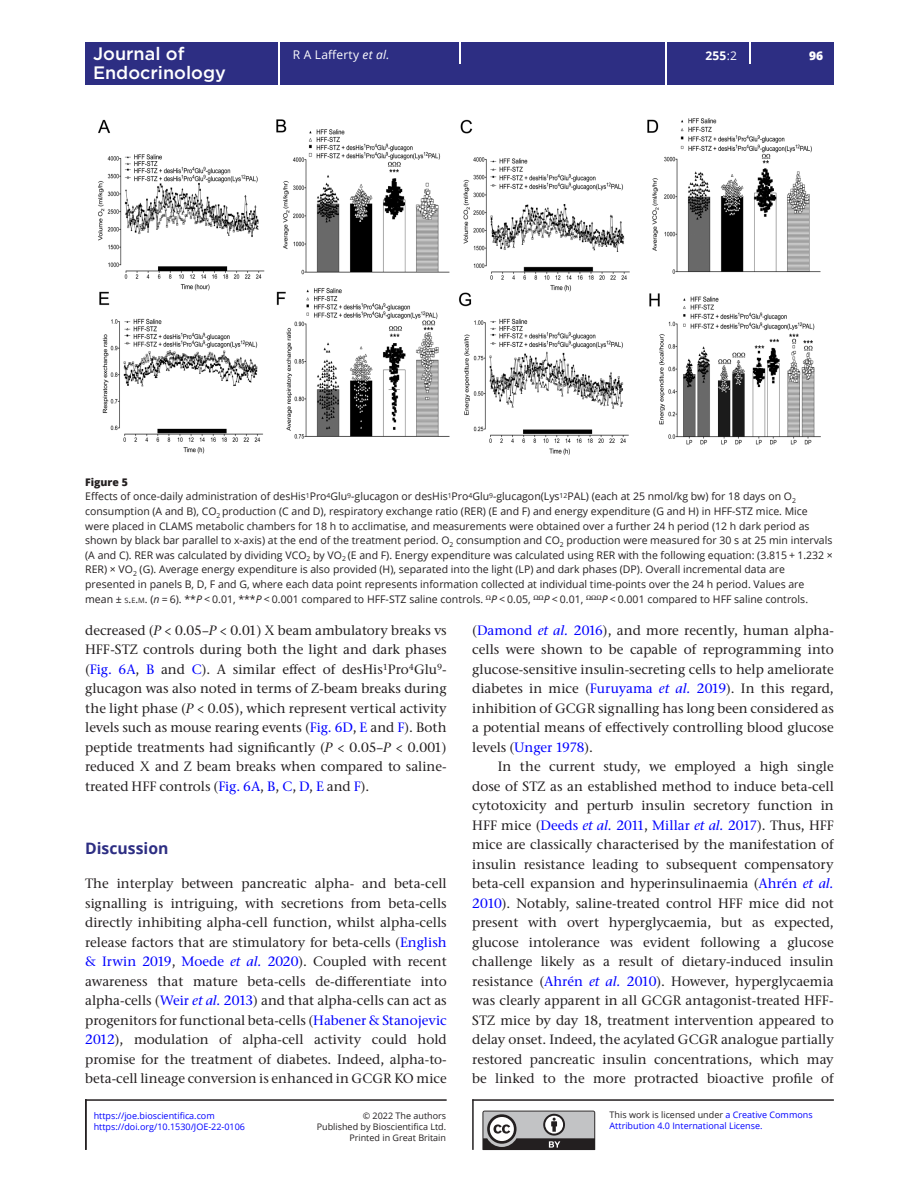
<style>
.page{position:relative;width:919px;height:1187px;background:#fff}
.page>*{position:absolute;margin:0;border:0;box-sizing:border-box;transform-origin:0 0}
.t1{font:500 18px "Gotham";color:#fff}
.t2{font:700 15.75px "Open Sans";color:#2d2e83}
.TXT{font:500 13.5px/19.5px "Stone Serif ITC Pro";color:#231f20;text-align:justify}
.TXI{font:500 13.5px/19.5px "Stone Serif ITC Pro";color:#231f20;text-align:justify}
.t3{font:12px "Open Sans";letter-spacing:.015em;color:#fff}
.t4{font:700 12px "Open Sans";color:#fff}
.t5{font:800 12px "Open Sans";color:#fff}
.FC{font:10.5px/14.7px "Open Sans";color:#231f20}
.FC-2{font:800 10.5px "Open Sans";color:#231f20}
.t6{font:9px/11.2px "Open Sans";color:#00f}
.t7{font:9px/10.8px "Open Sans";color:#231f20;text-align:right}
.s1{font-style:italic}
.s2{font-weight:400}
.s3{font-size:7.35px}
.s4{font-style:inherit}
.s5{color:#00f}
.s6{font-style:italic;color:#00f}
.s7{color:#231f20}
</style>
<div class="page">
<div style="left:85px;top:42px;width:749px;height:43px;background:#2d2e83"></div>
<hr style="left:278px;top:42px;width:1px;height:43px;background:#fff">
<hr style="left:665px;top:42px;width:1px;height:43px;background:#fff">
<svg style="left:459px;top:42px;width:1px;height:21px"></svg>
<svg style="left:749px;top:42px;width:1px;height:21px"></svg>
<img style="left:98px;top:118px;width:723px;height:337px">
<svg style="left:482px;top:1110px;width:113px;height:39px;background:#919091"></svg>
<hr style="left:85px;top:1099px;width:361px;height:1px;background:#231f20">
<hr style="left:85px;top:1099px;width:2px;height:50px;background:#231f20">
<hr style="left:472px;top:1099px;width:1px;height:50px;background:#231f20">
<hr style="left:472px;top:1099px;width:361px;height:1px;background:#231f20">
<h1 class="t1" style="left:93px;top:41px;width:93px">Journal of</h1>
<p class="t3" style="left:293px;top:47px;width:98px">R A Lafferty <span class="s1">et al.</span></p>
<p class="t4" style="left:705px;top:47px;width:33px">255<span class="s2">:2</span></p>
<p class="t5" style="left:809px;top:46px;width:16px">96</p>
<h1 class="t1" style="left:93px;top:61px;width:134px">Endocrinology</h1>
<p class="FC-2" style="left:85px;top:474px;width:44px">Figure 5</p>
<p class="FC" style="left:85px;top:489px;width:749px">Effects of once-daily administration of desHis<sup>1</sup>Pro<sup>4</sup>Glu<sup>9</sup>-glucagon or desHis<sup>1</sup>Pro<sup>4</sup>Glu<sup>9</sup>-glucagon(Lys<sup>12</sup>PAL) (each at 25 nmol/kg bw) for 18 days on O<sub>2 </sub>consumption (A and B), CO<sub>2</sub> production (C and D), respiratory exchange ratio (RER) (E and F) and energy expenditure (G and H) in HFF-STZ mice. Mice were placed in CLAMS metabolic chambers for 18 h to acclimatise, and measurements were obtained over a further 24 h period (12 h dark period as shown by black bar parallel to x-axis) at the end of the treatment period. O<sub>2</sub> consumption and CO<sub>2</sub> production were measured for 30 s at 25 min intervals (A and C). RER was calculated by dividing VCO<sub>2</sub> by VO<sub>2</sub> (E and F). Energy expenditure was calculated using RER with the following equation: (3.815 + 1.232 × RER) × VO<sub>2</sub> (G). Average energy expenditure is also provided (H), separated into the light (LP) and dark phases (DP). Overall incremental data are presented in panels B, D, F and G, where each data point represents information collected at individual time-points over the 24 h period. Values are mean ± <span class="s3">S</span><span class="s4">.</span><span class="s3">E</span><span class="s4">.</span><span class="s3">M</span><span class="s4">.</span> (<span class="s1">n</span> = 6). **<span class="s1">P</span> &lt; 0.01, ***<span class="s1">P</span> &lt; 0.001 compared to HFF-STZ saline controls. <sup>Ω</sup><span class="s1">P</span> &lt; 0.05, <sup>ΩΩ</sup><span class="s1">P</span> &lt; 0.01, <sup>ΩΩΩ</sup><span class="s1">P</span> &lt; 0.001 compared to HFF saline controls.</p>
<p class="TXT" style="left:85px;top:620px;width:363px">decreased (<span class="s1">P</span> &lt; 0.05–<span class="s1">P</span> &lt; 0.01) X beam ambulatory breaks vs HFF-STZ controls during both the light and dark phases (<span class="s5">Fig. 6A</span>, <span class="s5">B</span> and <span class="s5">C</span>). A similar effect of desHis<sup>1</sup>Pro<sup>4</sup>Glu<sup>9</sup>- glucagon was also noted in terms of Z-beam breaks during the light phase (<span class="s1">P</span> &lt; 0.05), which represent vertical activity levels such as mouse rearing events (<span class="s5">Fig. 6D</span>, <span class="s5">E</span> and <span class="s5">F</span>). Both peptide treatments had significantly (<span class="s1">P</span> &lt; 0.05–<span class="s1">P</span> &lt; 0.001) reduced X and Z beam breaks when compared to saline&shy;treated HFF controls (<span class="s5">Fig. 6A</span>, <span class="s5">B</span>, <span class="s5">C</span>, <span class="s5">D</span>, <span class="s5">E</span> and <span class="s5">F</span>).</p>
<h1 class="t2" style="left:85px;top:837px;width:85px">Discussion</h1>
<p class="TXT" style="left:85px;top:873px;width:363px">The interplay between pancreatic alpha- and beta-cell signalling is intriguing, with secretions from beta-cells directly inhibiting alpha-cell function, whilst alpha-cells release factors that are stimulatory for beta-cells (<span class="s5">English &amp; Irwin 2019</span>, <span class="s5">Moede</span> <span class="s6">et al.</span> <span class="s5">2020</span>). Coupled with recent awareness that mature beta-cells de-differentiate into alpha-cells (<span class="s5">Weir</span> <span class="s6">et al.</span> <span class="s5">2013</span>) and that alpha-cells can act as progenitors for functional beta-cells (<span class="s5">Habener &amp; Stanojevic 2012</span>), modulation of alpha-cell activity could hold promise for the treatment of diabetes. Indeed, alpha-to&shy;beta-cell lineage conversion is enhanced in GCGR KO mice</p>
<p class="TXT" style="left:472px;top:620px;width:363px">(<span class="s5">Damond</span> <span class="s6">et al.</span> <span class="s5">2016</span>), and more recently, human alpha&shy;cells were shown to be capable of reprogramming into glucose-sensitive insulin-secreting cells to help ameliorate diabetes in mice (<span class="s5">Furuyama</span> <span class="s6">et al.</span> <span class="s5">2019</span>). In this regard, inhibition of GCGR signalling has long been considered as a potential means of effectively controlling blood glucose levels (<span class="s5">Unger 1978</span>).</p>
<p class="TXI" style="left:472px;top:756px;width:363px;text-indent:26px">In the current study, we employed a high single dose of STZ as an established method to induce beta-cell cytotoxicity and perturb insulin secretory function in HFF mice (<span class="s5">Deeds</span> <span class="s6">et al.</span> <span class="s5">2011</span>, <span class="s5">Millar</span> <span class="s6">et al.</span> <span class="s5">2017</span>). Thus, HFF mice are classically characterised by the manifestation of insulin resistance leading to subsequent compensatory beta-cell expansion and hyperinsulinaemia (<span class="s5">Ahrén</span> <span class="s6">et al.<br></span><span class="s5">2010</span>). Notably, saline-treated control HFF mice did not present with overt hyperglycaemia, but as expected, glucose intolerance was evident following a glucose challenge likely as a result of dietary-induced insulin resistance (<span class="s5">Ahrén</span> <span class="s6">et al.</span> <span class="s5">2010</span>). However, hyperglycaemia was clearly apparent in all GCGR antagonist-treated HFF-STZ mice by day 18, treatment intervention appeared to delay onset. Indeed, the acylated GCGR analogue partially restored pancreatic insulin concentrations, which may be linked to the more protracted bioactive profile of</p>
<p class="t6" style="left:94px;top:1109px;width:123px">https://joe.bioscientifica.com</p>
<p class="t7" style="left:317px;top:1110px;width:131px">© 2022 The authors<br>Published by Bioscientifica Ltd.<br>Printed in Great Britain</p>
<p class="t6" style="left:609px;top:1108px;width:204px"><span class="s7">This work is licensed under</span> a Creative Commons<br>Attribution 4.0 International License.</p>
<p class="t6" style="left:94px;top:1121px;width:153px">https://doi.org/10.1530/JOE-22-0106</p>
</div>
